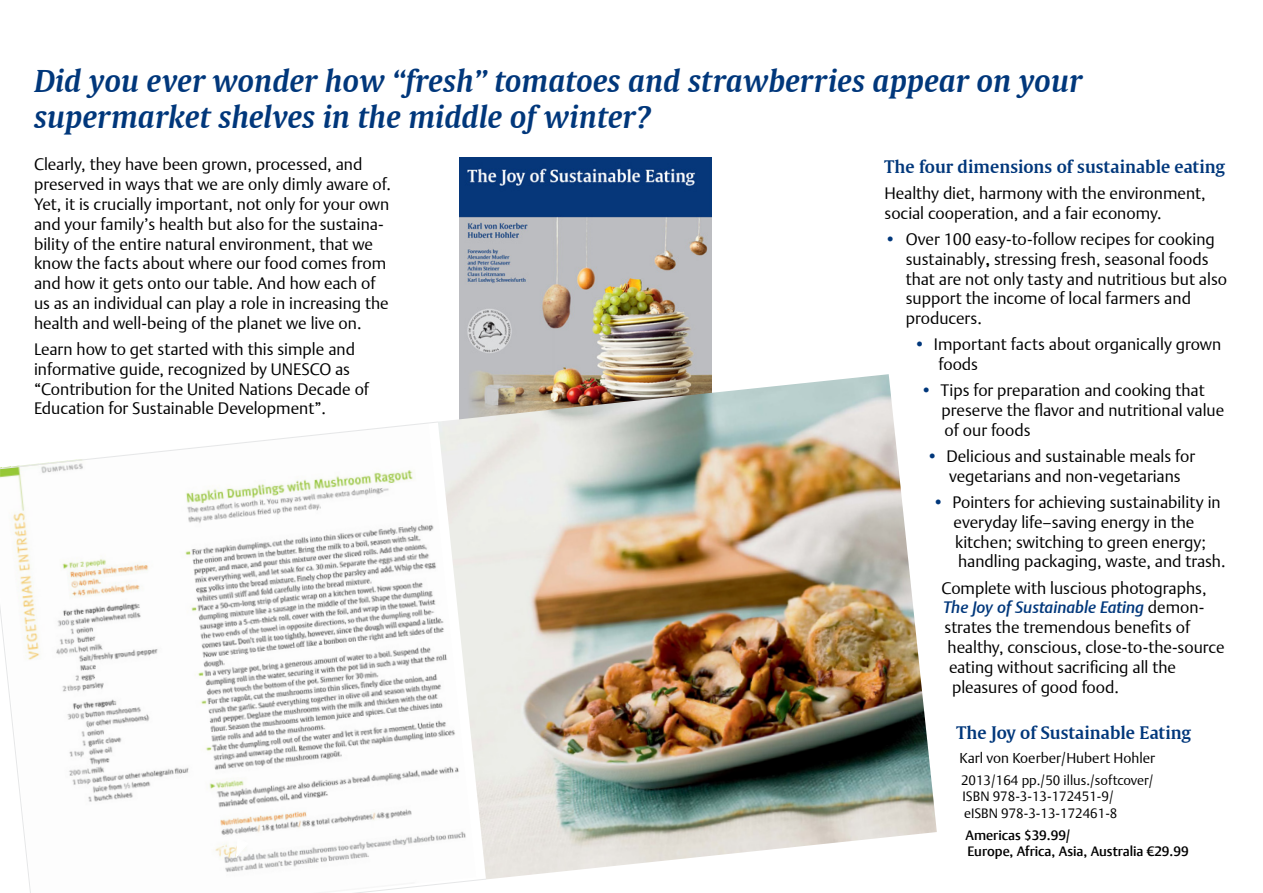
<style>
.page{position:relative;width:1263px;height:893px;background:#fff}
.page>*{position:absolute;margin:0;border:0;box-sizing:border-box;transform-origin:0 0}
.t1{font:italic 600 30px/36px "Thieme Gulliver 2011";color:#00377b}
.t2{font:600 17.25px "Thieme Gulliver 2011";color:#00377b}
.t3{font:300 16.5px/19.8px "Thieme Argo 2011";color:#000}
.t4{font:italic 500 16.5px "Thieme Argo 2011";color:#00377b}
.t5{font:300 14.25px "Thieme Argo 2011";color:#000}
.t6{font:300 13.5px/16.2px "Thieme Argo 2011";color:#000}
.t7{font:500 13.5px/16.2px "Thieme Argo 2011";color:#000}
.s1{font-weight:700;color:#00377b}
.s2{font-weight:500}
.s3{font-weight:300;font-style:normal;color:#000}
</style>
<div class="page">
<img style="left:459px;top:157px;width:252px;height:217px">
<img style="left:449px;top:374px;width:488px;height:505px">
<svg style="left:0;top:421px;width:487px;height:472px"></svg>
<h1 class="t1" style="left:34px;top:61px;width:1050px">Did you ever wonder how “fresh” tomatoes and strawberries appear on your supermarket shelves in the middle of winter?</h1>
<p class="t2" style="left:884px;top:153px;width:342px">The four dimensions of sustainable eating</p>
<p class="t3" style="left:884px;top:183px;width:323px">Healthy diet, harmony with the environment, social cooperation, and a fair economy.</p>
<p class="t3" style="left:906px;top:229px;width:323px;text-indent:-21px"><span class="s1">•</span> Over 100 easy-to-follow recipes for cooking sustainably<span class="s2">,</span> stressing fresh, seasonal foods that are not only tasty and nutritious but also support the income of local farmers and producers.</p>
<p class="t3" style="left:938px;top:334px;width:284px;text-indent:-25px"><span class="s1">•</span> Important facts about organically grown foods</p>
<p class="t3" style="left:941px;top:380px;width:284px;text-indent:-21px"><span class="s1">•</span> Tips for preparation and cooking that preserve the flavor and nutritional value of our foods</p>
<p class="t3" style="left:926px;top:446px;width:270px;text-align:center"><span class="s1">•</span> Delicious and sustainable meals for vegetarians and non-vegetarians</p>
<p class="t3" style="left:953px;top:492px;width:274px;text-indent:-21px"><span class="s1">•</span> Pointers for achieving sustainability in everyday life–saving energy in the kitchen; switching to green energy; handling packaging, waste, and trash.</p>
<p class="t3" style="left:941px;top:577px;width:267px">Complete with luscious photographs,</p>
<p class="t4" style="left:943px;top:597px;width:263px">The Joy of Sustainable Eating <span class="s3">demon-</span></p>
<p class="t3" style="left:944px;top:617px;width:247px">strates the tremendous benefits of</p>
<p class="t3" style="left:947px;top:637px;width:279px">healthy, conscious, close-to-the-source</p>
<p class="t3" style="left:949px;top:657px;width:229px">eating without sacrificing all the</p>
<p class="t3" style="left:952px;top:676px;width:168px">pleasures of good food.</p>
<p class="t2" style="left:956px;top:719px;width:236px">The Joy of Sustainable Eating</p>
<p class="t5" style="left:959px;top:748px;width:197px">Karl von Koerber/Hubert Hohler</p>
<p class="t6" style="left:961px;top:772px;width:194px">2013/164 pp./50 illus./softcover/<br>ISBN 978-3-13-172451-9/<br>eISBN 978-3-13-172461-8</p>
<p class="t7" style="left:965px;top:827px;width:225px">Americas $39.99/<br>Europe, Africa, Asia, Australia €29.99</p>
<p class="t3" style="left:34px;top:154px;width:358px">Clearly, they have been grown, processed, and preserved in ways that we are only dimly aware of.<br>Yet, it is crucially important, not only for your own and your family’s health but also for the sustaina&shy;bility of the entire natural environment, that we know the facts about where our food comes from and how it gets onto our table. And how each of us as an individual can play a role in increasing the health and well-being of the planet we live on.</p>
<p class="t3" style="left:34px;top:339px;width:337px">Learn how to get started with this simple and informative guide, recognized by UNESCO as “Contribution for the United Nations Decade of Education for Sustainable Development”.</p>
</div>
